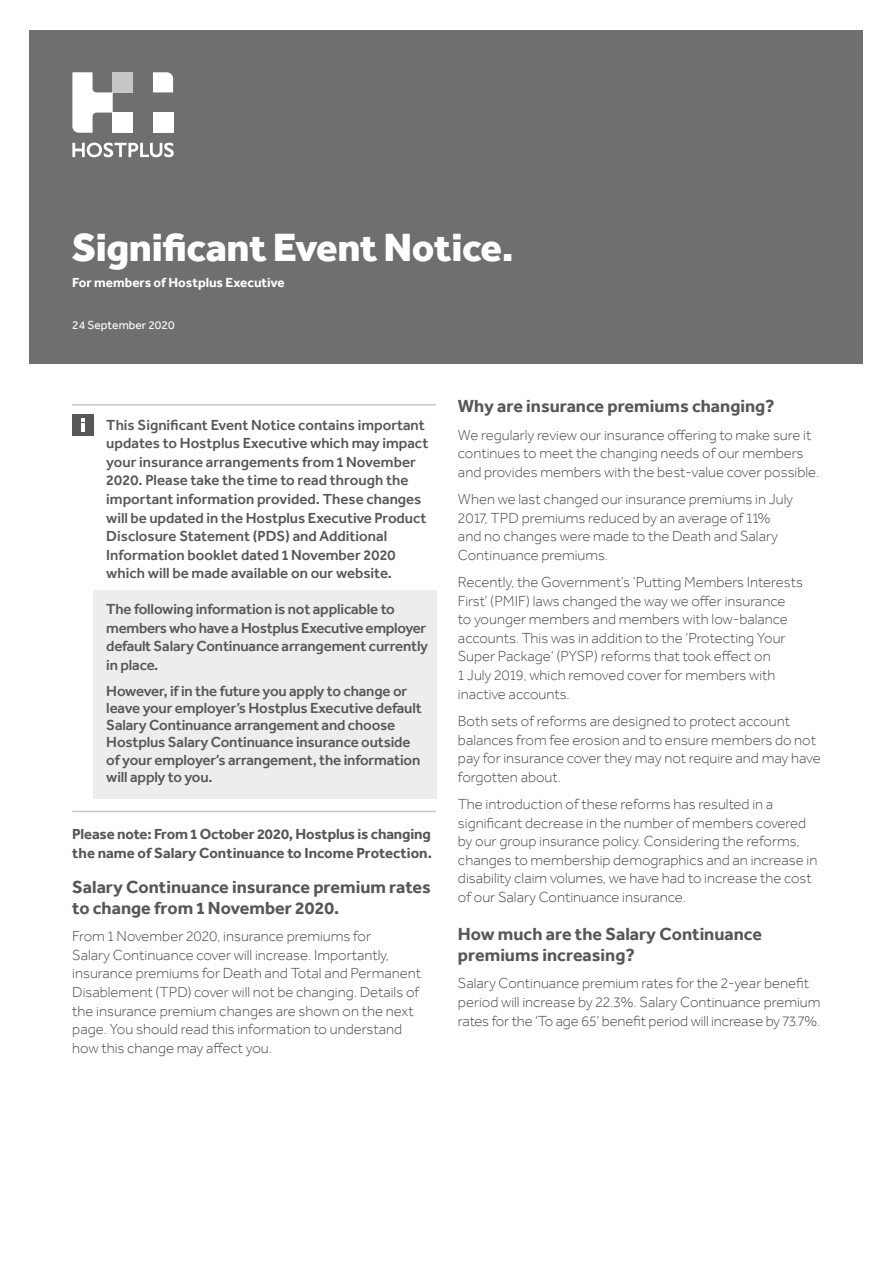
<style>
.page{position:relative;width:893px;height:1263px;background:#fff}
.page>*{position:absolute;margin:0;border:0;box-sizing:border-box;transform-origin:0 0}
.t1{font:800 40.5px "Effra";letter-spacing:-.01em;color:#fff}
.t2{font:700 18px/21px "Effra";color:#575756}
.t3{font:300 15px/18.6px "Effra";color:#4a4a49}
.t4{font:500 15px/18.6px "Effra";letter-spacing:-.01em;color:#575756}
.t5{font:700 15px/18.6px "Effra";letter-spacing:-.01em;color:#575756}
.t6{font:700 13.5px "Effra";color:#fff}
.t7{font:12px "Effra";color:#fff}
</style>
<div class="page">
<div style="left:94px;top:590px;width:343px;height:208px;background:#ededed"></div>
<div style="left:30px;top:30px;width:833px;height:333px;background:#706f6f"></div>
<svg style="left:153px;top:72px;width:20px;height:20px"></svg>
<div style="left:153px;top:113px;width:20px;height:20px;background:#fff"></div>
<div style="left:113px;top:72px;width:20px;height:20px;background:#c6c6c6"></div>
<svg style="left:72px;top:72px;width:41px;height:61px"></svg>
<div style="left:113px;top:113px;width:20px;height:20px;background:#fff"></div>
<svg style="left:72px;top:143px;width:102px;height:14px"></svg>
<hr style="left:72px;top:404px;width:364px;height:2px;background:#c6c6c6">
<hr style="left:72px;top:811px;width:364px;height:1px;background:#c6c6c6">
<div style="left:72px;top:415px;width:22px;height:21px;background:#575756"></div>
<svg style="left:81px;top:419px;width:4px;height:13px"></svg>
<h1 class="t1" style="left:72px;top:222px;width:443px">Significant Event Notice.</h1>
<p class="t6" style="left:72px;top:274px;width:214px">For members of Hostplus Executive</p>
<p class="t7" style="left:72px;top:318px;width:104px">24 September 2020</p>
<p class="t4" style="left:106px;top:415px;width:324px">This Significant Event Notice contains important updates to Hostplus Executive which may impact your insurance arrangements from 1 November 2020. Please take the time to read through the important information provided. These changes will be updated in the Hostplus Executive Product Disclosure Statement (PDS) and Additional Information booklet dated 1 November 2020 which will be made available on our website.</p>
<p class="t4" style="left:106px;top:599px;width:323px">The following information is not applicable to members who have a Hostplus Executive employer default Salary Continuance arrangement currently in place.</p>
<p class="t4" style="left:106px;top:682px;width:317px;line-height:17.2px">However, if in the future you apply to change or leave your employer’s Hostplus Executive default Salary Continuance arrangement and choose Hostplus Salary Continuance insurance outside of your employer’s arrangement, the information will apply to you.</p>
<p class="t5" style="left:72px;top:824px;width:361px">Please note: From 1 October 2020, Hostplus is changing the name of Salary Continuance to Income Protection.</p>
<p class="t2" style="left:72px;top:876px;width:360px">Salary Continuance insurance premium rates to change from 1 November 2020.</p>
<p class="t3" style="left:72px;top:927px;width:350px">From 1 November 2020, insurance premiums for<br>Salary Continuance cover will increase. Importantly, insurance premiums for Death and Total and Permanent Disablement (TPD) cover will not be changing. Details of the insurance premium changes are shown on the next page. You should read this information to understand how this change may affect you.</p>
<p class="t2" style="left:458px;top:395px;width:318px">Why are insurance premiums changing?</p>
<p class="t3" style="left:458px;top:425px;width:363px">We regularly review our insurance offering to make sure it continues to meet the changing needs of our members and provides members with the best-value cover possible.</p>
<p class="t3" style="left:458px;top:490px;width:337px">When we last changed our insurance premiums in July 2017, TPD premiums reduced by an average of 11% and no changes were made to the Death and Salary Continuance premiums.</p>
<p class="t3" style="left:458px;top:573px;width:346px">Recently, the Government’s ‘Putting Members Interests First’ (PMIF) laws changed the way we offer insurance<br>to younger members and members with low-balance accounts. This was in addition to the ‘Protecting Your Super Package’ (PYSP) reforms that took effect on<br>1 July 2019, which removed cover for members with inactive accounts.</p>
<p class="t3" style="left:458px;top:711px;width:364px">Both sets of reforms are designed to protect account balances from fee erosion and to ensure members do not pay for insurance cover they may not require and may have forgotten about.</p>
<p class="t3" style="left:458px;top:794px;width:361px">The introduction of these reforms has resulted in a significant decrease in the number of members covered by our group insurance policy. Considering the reforms, changes to membership demographics and an increase in disability claim volumes, we have had to increase the cost of our Salary Continuance insurance.</p>
<p class="t2" style="left:458px;top:923px;width:306px">How much are the Salary Continuance premiums increasing?</p>
<p class="t3" style="left:458px;top:974px;width:364px">Salary Continuance premium rates for the 2-year benefit period will increase by 22.3%. Salary Continuance premium rates for the ‘To age 65’ benefit period will increase by 73.7%.</p>
</div>
